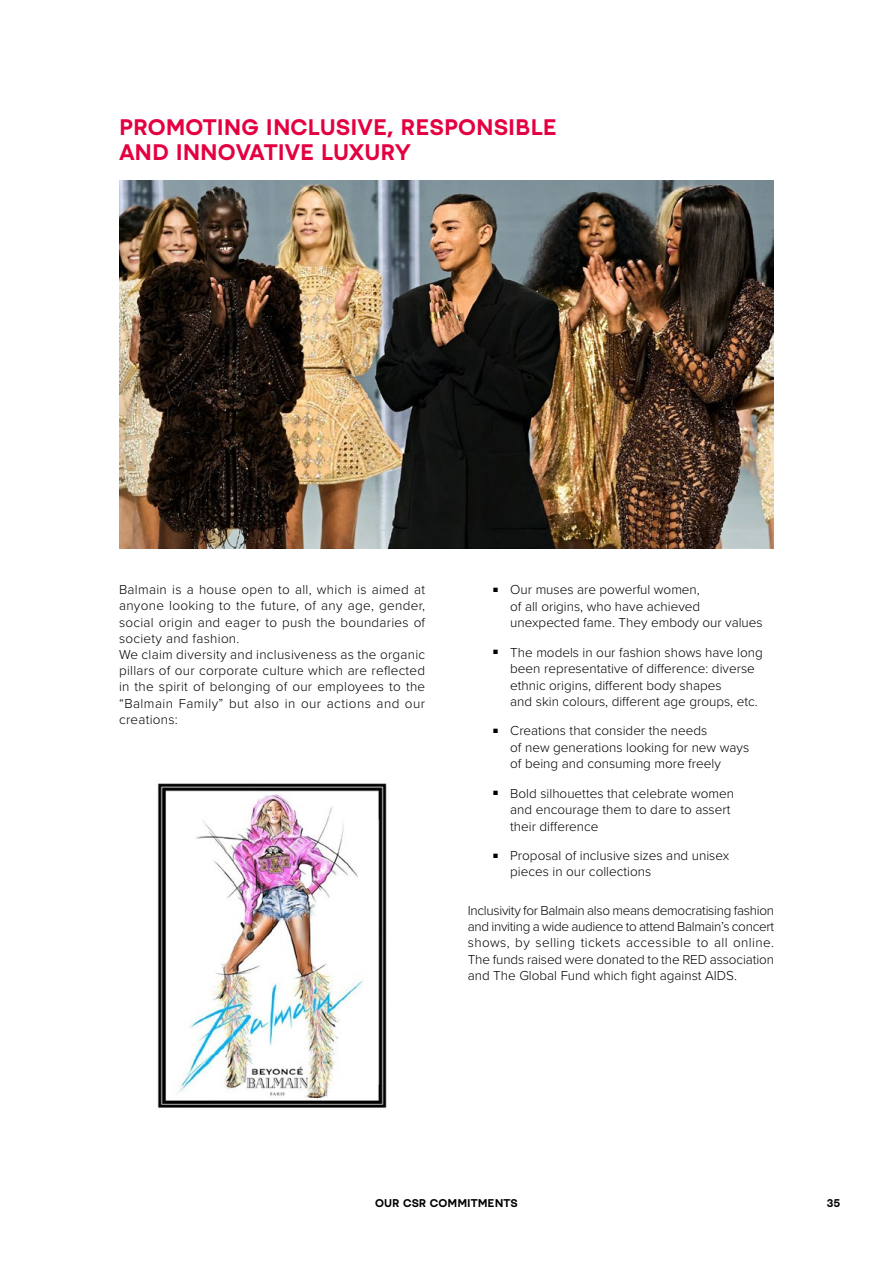
<style>
.page{position:relative;width:893px;height:1263px;background:#fff}
.page>*{position:absolute;margin:0;border:0;box-sizing:border-box;transform-origin:0 0}
.t1{font:500 21px/25.2px "Balmain Sans";color:#e40040}
.t2{font:300 13.5px/16.5px "Proxima Nova";color:#000}
.t3{font:300 13.5px/16.2px "Proxima Nova";letter-spacing:.02em;color:#000}
.t4{font:500 10.5px "Balmain Sans";color:#000}
</style>
<div class="page">
<img style="left:119px;top:181px;width:655px;height:368px">
<img style="left:157px;top:783px;width:230px;height:325px">
<h1 class="t1" style="left:119px;top:114px;width:439px">PROMOTING INCLUSIVE, RESPONSIBLE<br>AND INNOVATIVE LUXURY</h1>
<p class="t3" style="left:119px;top:581px;width:308px">Balmain is a house open to all, which is aimed at anyone looking to the future, of any age, gender, social origin and eager to push the boundaries of society and fashion.<br>We claim diversity and inclusiveness as the organic pillars of our corporate culture which are reflected in the spirit of belonging of our employees to the “Balmain Family” but also in our actions and our creations:</p>
<p class="t2" style="left:510px;top:581px;width:254px;text-indent:-17px"><sup>■</sup> Our muses are powerful women,<br>of all origins, who have achieved unexpected fame. They embody our values</p>
<p class="t2" style="left:510px;top:643px;width:254px;text-indent:-17px"><sup>■</sup> The models in our fashion shows have long been representative of difference: diverse ethnic origins, different body shapes<br>and skin colours, different age groups, etc.</p>
<p class="t2" style="left:510px;top:722px;width:240px;text-indent:-17px"><sup>■</sup> Creations that consider the needs<br>of new generations looking for new ways of being and consuming more freely</p>
<p class="t2" style="left:510px;top:784px;width:225px;text-indent:-17px"><sup>■</sup> Bold silhouettes that celebrate women and encourage them to dare to assert their difference</p>
<p class="t2" style="left:510px;top:846px;width:220px;text-indent:-17px"><sup>■</sup> Proposal of inclusive sizes and unisex pieces in our collections</p>
<p class="t2" style="left:468px;top:902px;width:308px;text-align:justify">Inclusivity for Balmain also means democratising fashion and inviting a wide audience to attend Balmain’s concert shows, by selling tickets accessible to all online.<br>The funds raised were donated to the RED association and The Global Fund which fight against AIDS.</p>
<p class="t4" style="left:375px;top:1197px;width:144px">OUR CSR COMMITMENTS</p>
<p class="t4" style="left:827px;top:1197px;width:15px">35</p>
</div>
